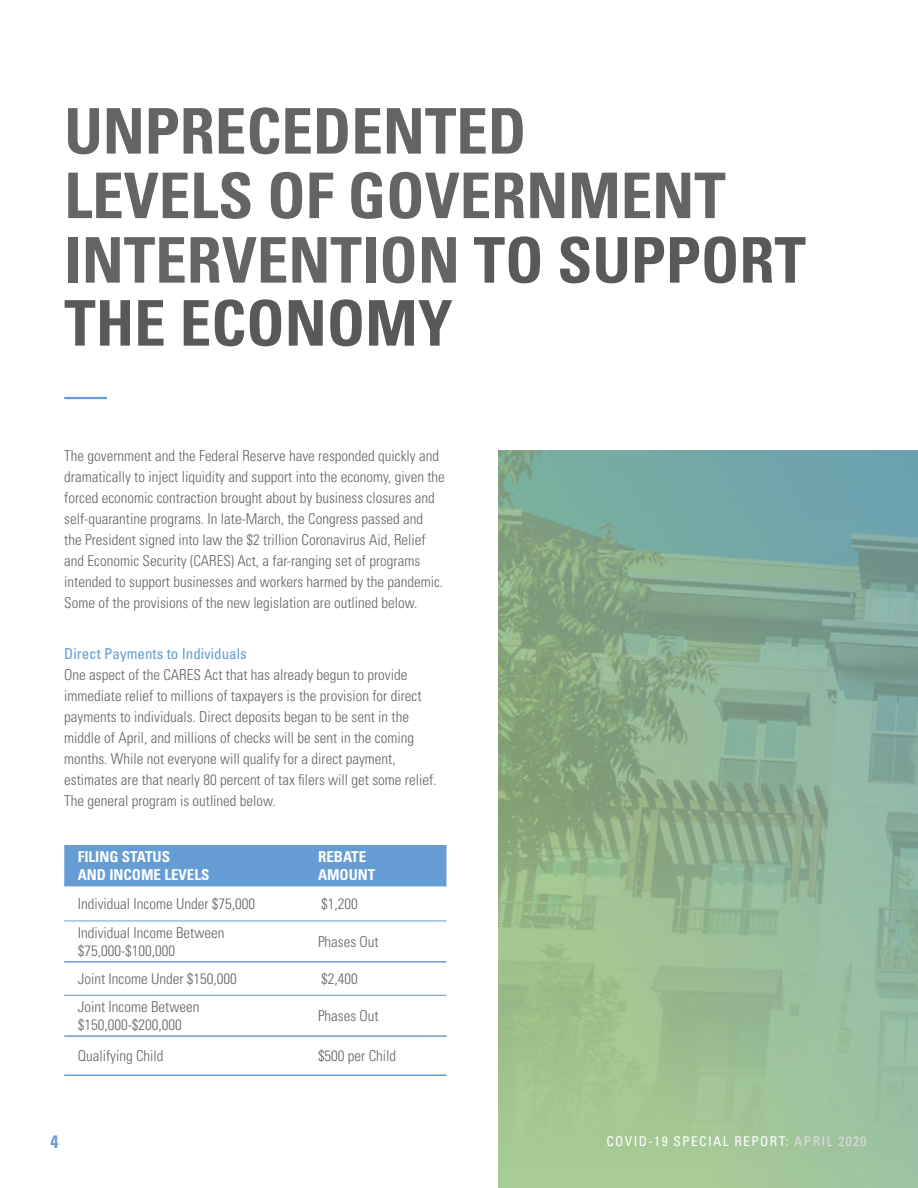
<style>
.page{position:relative;width:918px;height:1188px;background:#fff}
.page>*{position:absolute;margin:0;border:0;box-sizing:border-box;transform-origin:0 0}
.t1{font:700 condensed 63px/64.1px "Univers LT Std";color:#636466}
.t2{font:700 condensed 18px "Univers LT Std";color:#659cd3}
.t3{font:300 condensed 15px/21px "Univers LT Std";color:#636466}
.t4{font:700 condensed 15px/18px "Univers LT Std";color:#fff}
.t5{font:condensed 15px "Univers LT Std";color:#659cd3}
.t6{font:condensed 13.5px "Univers LT Std";letter-spacing:.1em;color:#fff}
.s1{color:#58595b}
.s2{color:#dcddde}
</style>
<div class="page">
<img style="left:499px;top:450px;width:419px;height:738px">
<hr style="left:64px;top:397px;width:43px;height:2px;background:#659cd3">
<div style="left:64px;top:845px;width:382px;height:41px;background:#659cd3"></div>
<hr style="left:64px;top:886px;width:248px;height:1px;background:#659cd3">
<hr style="left:312px;top:886px;width:134px;height:1px;background:#659cd3">
<hr style="left:64px;top:921px;width:248px;height:1px;background:#659cd3">
<hr style="left:312px;top:921px;width:134px;height:1px;background:#659cd3">
<hr style="left:64px;top:961px;width:248px;height:2px;background:#659cd3">
<hr style="left:312px;top:961px;width:134px;height:2px;background:#659cd3">
<hr style="left:64px;top:995px;width:248px;height:1px;background:#659cd3">
<hr style="left:312px;top:995px;width:134px;height:1px;background:#659cd3">
<hr style="left:64px;top:1035px;width:248px;height:2px;background:#659cd3">
<hr style="left:312px;top:1035px;width:134px;height:2px;background:#659cd3">
<hr style="left:64px;top:1074px;width:248px;height:2px;background:#659cd3">
<hr style="left:312px;top:1074px;width:134px;height:2px;background:#659cd3">
<h1 class="t1" style="left:64px;top:99px;width:743px">UNPRECEDENTED<br>LEVELS OF GOVERNMENT<br>INTERVENTION <span class="s1">TO SUPPORT<br>THE ECONOMY</span></h1>
<p class="t3" style="left:64px;top:446px;width:382px">The government and the Federal Reserve have responded quickly and dramatically to inject liquidity and support into the economy, given the forced economic contraction brought about by business closures and self-quarantine programs. In late-March, the Congress passed and<br>the President signed into law the $2 trillion Coronavirus Aid, Relief and Economic Security (CARES) Act, a far-ranging set of programs intended to support businesses and workers harmed by the pandemic.<br>Some of the provisions of the new legislation are outlined below.</p>
<p class="t5" style="left:64px;top:644px;width:184px">Direct Payments to Individuals</p>
<p class="t3" style="left:64px;top:664px;width:374px">One aspect of the CARES Act that has already begun to provide immediate relief to millions of taxpayers is the provision for direct payments to individuals. Direct deposits began to be sent in the middle of April, and millions of checks will be sent in the coming months. While not everyone will qualify for a direct payment, estimates are that nearly 80 percent of tax filers will get some relief.<br>The general program is outlined below.</p>
<p class="t4" style="left:78px;top:848px;width:133px">FILING STATUS<br>AND INCOME LEVELS</p>
<p class="t4" style="left:318px;top:848px;width:59px">REBATE<br>AMOUNT</p>
<p class="t3" style="left:78px;top:893px;width:179px">Individual Income Under $75,000</p>
<p class="t3" style="left:321px;top:893px;width:38px">$1,200</p>
<p class="t3" style="left:78px;top:924px;width:148px;line-height:18px">Individual Income Between $75,000-$100,000</p>
<p class="t3" style="left:318px;top:931px;width:62px">Phases Out</p>
<p class="t3" style="left:78px;top:968px;width:161px">Joint Income Under $150,000</p>
<p class="t3" style="left:321px;top:968px;width:38px">$2,400</p>
<p class="t3" style="left:78px;top:998px;width:123px;line-height:18px">Joint Income Between $150,000-$200,000</p>
<p class="t3" style="left:318px;top:1005px;width:62px">Phases Out</p>
<p class="t3" style="left:78px;top:1045px;width:87px">Qualifying Child</p>
<p class="t3" style="left:318px;top:1045px;width:80px">$500 per Child</p>
<p class="t2" style="left:51px;top:1130px;width:9px">4</p>
<p class="t6" style="left:606px;top:1133px;width:261px">COVID-19 SPECIAL REPORT: <span class="s2">APRIL 2020</span></p>
</div>
